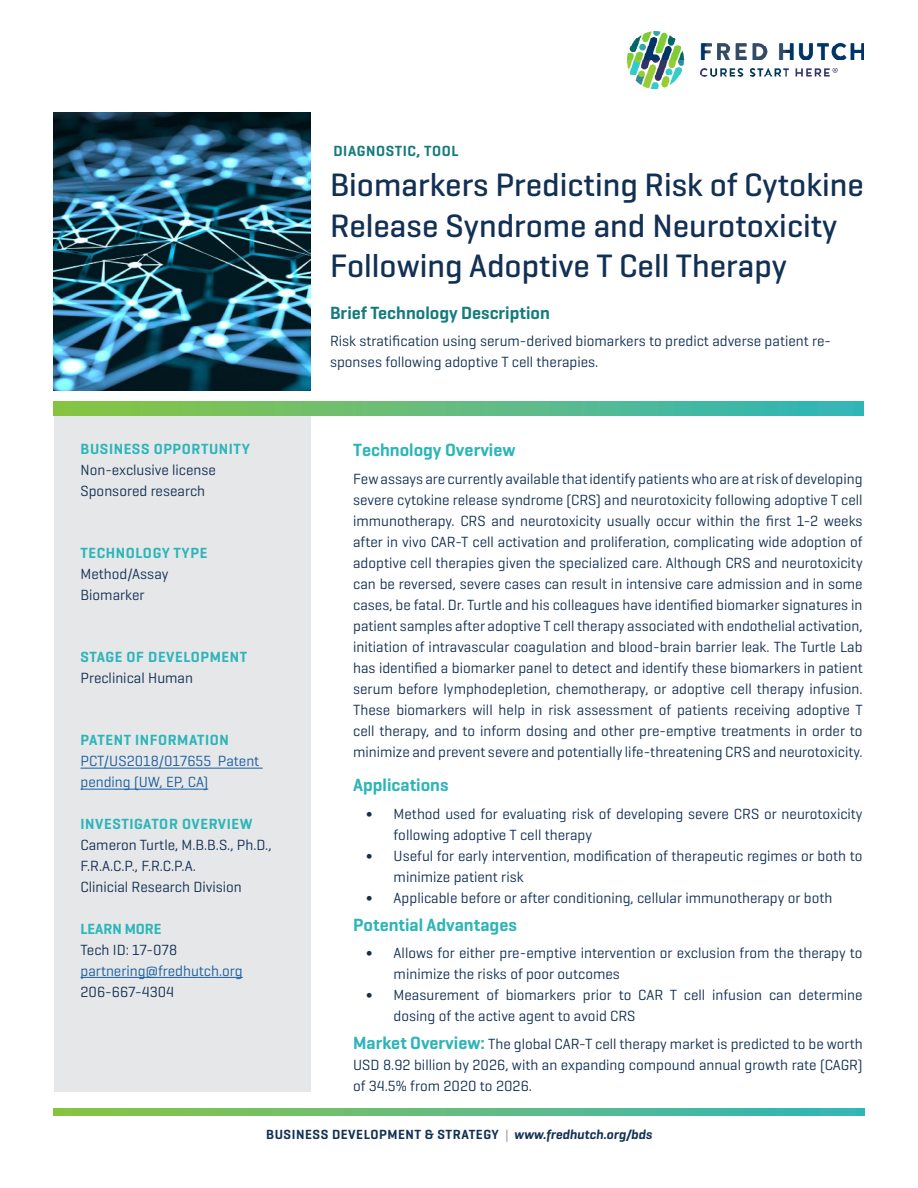
<style>
.page{position:relative;width:918px;height:1188px;background:#fff}
.page>*{position:absolute;margin:0;border:0;box-sizing:border-box;transform-origin:0 0}
.t1{font:500 33px/40.5px "Geogrotesque";color:#123054}
.t2{font:600 18px "Geogrotesque";color:#2cb5b8}
.t3{font:600 18px "Geogrotesque";color:#157b7d}
.t4{font:15px/21px "Geogrotesque";color:#123054}
.t5{font:600 15px "Geogrotesque";letter-spacing:.04em;color:#2cb5b8}
.t6{font:15px/21px "Geogrotesque";color:#175d9e}
.t7{font:600 15px "Geogrotesque";letter-spacing:.04em;color:#157b7d}
.t8{font:600 15px "Geogrotesque";color:#2cb5b8}
.t9{font:600 13.5px "Geogrotesque";letter-spacing:.04em;color:#123054}
.s1{font-weight:600;font-size:18px;color:#2cb5b8}
.s2{font-weight:400;color:#8897aa}
.s3{font-style:italic}
</style>
<div class="page">
<div style="left:54px;top:415px;width:256px;height:677px;background:#e6e7e9"></div>
<hr style="left:81px;top:768px;width:182px;height:1px;background:#175d9e">
<hr style="left:81px;top:789px;width:127px;height:1px;background:#175d9e">
<hr style="left:81px;top:977px;width:162px;height:1px;background:#175d9e">
<svg style="left:54px;top:1108px;width:811px;height:8px"></svg>
<img style="left:627px;top:31px;width:237px;height:58px">
<svg style="left:54px;top:402px;width:810px;height:13px"></svg>
<img style="left:54px;top:112px;width:256px;height:279px">
<p class="t5" style="left:81px;top:439px;width:171px">BUSINESS OPPORTUNITY</p>
<p class="t4" style="left:81px;top:458px;width:137px">Non-exclusive license</p>
<p class="t4" style="left:81px;top:479px;width:126px">Sponsored research</p>
<p class="t5" style="left:81px;top:543px;width:128px">TECHNOLOGY TYPE</p>
<p class="t4" style="left:81px;top:563px;width:90px">Method/Assay</p>
<p class="t4" style="left:81px;top:584px;width:66px">Biomarker</p>
<p class="t5" style="left:81px;top:648px;width:168px">STAGE OF DEVELOPMENT</p>
<p class="t4" style="left:81px;top:667px;width:114px">Preclinical Human</p>
<p class="t5" style="left:81px;top:731px;width:150px">PATENT INFORMATION</p>
<p class="t6" style="left:81px;top:750px;width:180px">PCT/US2018/017655 Patent pending (UW, EP, CA)</p>
<p class="t5" style="left:81px;top:814px;width:174px">INVESTIGATOR OVERVIEW</p>
<p class="t4" style="left:81px;top:833px;width:193px">Cameron Turtle, M.B.B.S., Ph.D.,<br>F.R.A.C.P., F.R.C.P.A.</p>
<p class="t4" style="left:81px;top:875px;width:163px">Clinicial Research Division</p>
<p class="t8" style="left:81px;top:919px;width:83px">LEARN MORE</p>
<p class="t4" style="left:81px;top:938px;width:98px">Tech ID: 17-078</p>
<p class="t6" style="left:81px;top:959px;width:164px">partnering@fredhutch.org</p>
<p class="t4" style="left:81px;top:980px;width:95px">206-667-4304</p>
<p class="t7" style="left:334px;top:141px;width:126px">DIAGNOSTIC, TOOL</p>
<p class="t1" style="left:330px;top:164px;width:536px">Biomarkers Predicting Risk of Cytokine<br>Release Syndrome and Neurotoxicity<br>Following Adoptive T Cell Therapy</p>
<p class="t3" style="left:330px;top:301px;width:221px">Brief Technology Description</p>
<p class="t4" style="left:330px;top:330px;width:503px">Risk stratification using serum-derived biomarkers to predict adverse patient re&shy;sponses following adoptive T cell therapies.</p>
<p class="t2" style="left:353px;top:438px;width:164px">Technology Overview</p>
<p class="t4" style="left:353px;top:467px;width:511px;text-align:justify">Few assays are currently available that identify patients who are at risk of developing severe cytokine release syndrome (CRS) and neurotoxicity following adoptive T cell immunotherapy. CRS and neurotoxicity usually occur within the first 1-2 weeks after in vivo CAR-T cell activation and proliferation, complicating wide adoption of adoptive cell therapies given the specialized care. Although CRS and neurotoxicity can be reversed, severe cases can result in intensive care admission and in some cases, be fatal. Dr. Turtle and his colleagues have identified biomarker signatures in patient samples after adoptive T cell therapy associated with endothelial activation, initiation of intravascular coagulation and blood-brain barrier leak. The Turtle Lab has identified a biomarker panel to detect and identify these biomarkers in patient serum before lymphodepletion, chemotherapy, or adoptive cell therapy infusion.<br>These biomarkers will help in risk assessment of patients receiving adoptive T cell therapy, and to inform dosing and other pre-emptive treatments in order to minimize and prevent severe and potentially life-threatening CRS and neurotoxicity.</p>
<p class="t2" style="left:353px;top:774px;width:97px">Applications</p>
<p class="t4" style="left:367px;top:803px;width:7px">∫</p>
<p class="t4" style="left:394px;top:803px;width:471px">Method used for evaluating risk of developing severe CRS or neurotoxicity following adoptive T cell therapy</p>
<p class="t4" style="left:367px;top:845px;width:7px">∫</p>
<p class="t4" style="left:394px;top:845px;width:470px">Useful for early intervention, modification of therapeutic regimes or both to minimize patient risk</p>
<p class="t4" style="left:367px;top:887px;width:7px">∫</p>
<p class="t4" style="left:394px;top:887px;width:440px">Applicable before or after conditioning, cellular immunotherapy or both</p>
<p class="t2" style="left:353px;top:913px;width:165px">Potential Advantages</p>
<p class="t4" style="left:367px;top:942px;width:7px">∫</p>
<p class="t4" style="left:394px;top:942px;width:471px">Allows for either pre-emptive intervention or exclusion from the therapy to minimize the risks of poor outcomes</p>
<p class="t4" style="left:367px;top:984px;width:7px">∫</p>
<p class="t4" style="left:394px;top:984px;width:470px">Measurement of biomarkers prior to CAR T cell infusion can determine dosing of the active agent to avoid CRS</p>
<p class="t4" style="left:353px;top:1033px;width:511px;text-align:justify"><span class="s1">Market Overview:</span> The global CAR-T cell therapy market is predicted to be worth USD 8.92 billion by 2026, with an expanding compound annual growth rate (CAGR) of 34.5% from 2020 to 2026.</p>
<p class="t9" style="left:266px;top:1126px;width:388px">BUSINESS DEVELOPMENT &amp; STRATEGY <span class="s2">|</span> <span class="s3">www.fredhutch.org/bds</span></p>
</div>
